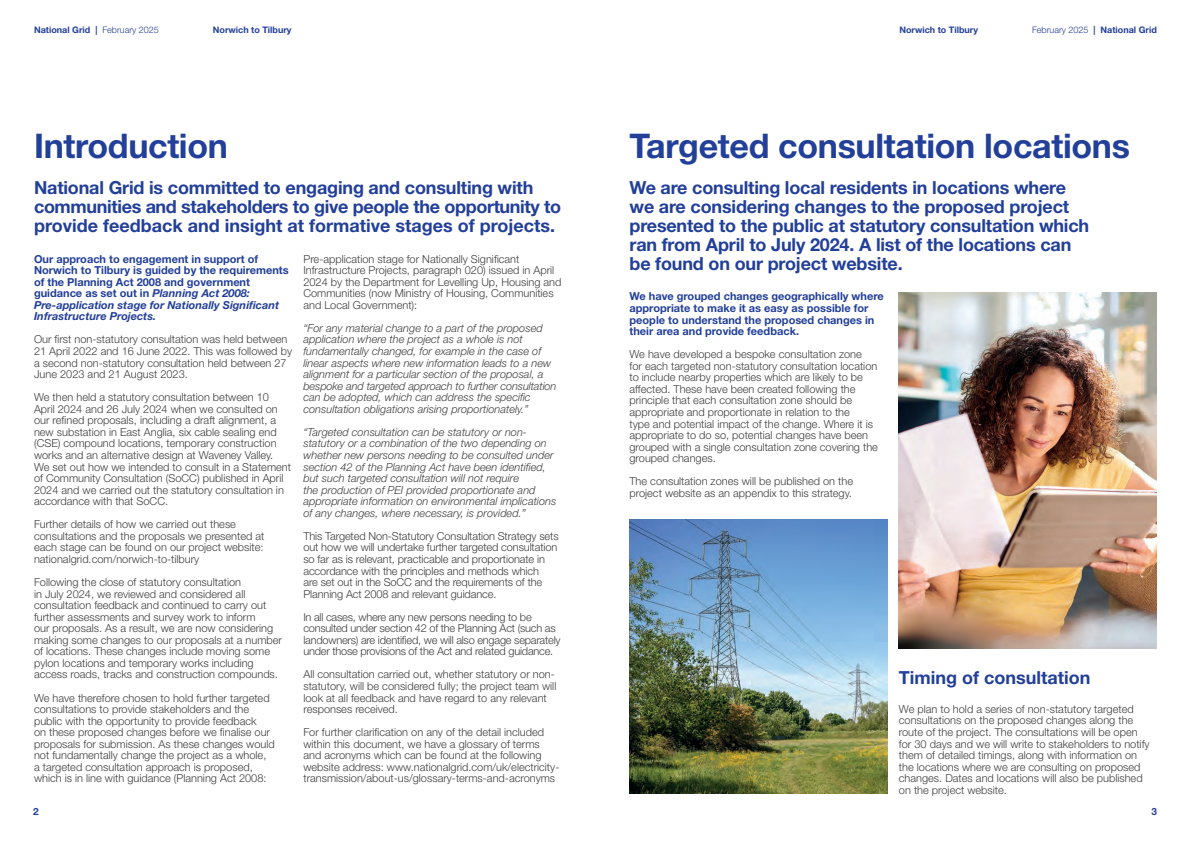
<style>
.page{position:relative;width:1191px;height:842px;background:#fff}
.page>*{position:absolute;margin:0;border:0;box-sizing:border-box;transform-origin:0 0}
.H1_34pt_bold{font:700 34px "Helvetica Neue LT Std";letter-spacing:-.01em;color:#223f99}
.H2_18pt_Long_header{font:700 18px/18.9px "Helvetica Neue LT Std";letter-spacing:-.01em;color:#223f99}
.Body_copy_Light_-_11pt{font:300 11px/11.5px "Helvetica Neue LT Std";color:#3e3e3f}
.Body_copy_Light_-_11pt-2{font:italic 300 11px/11.6px "Helvetica Neue LT Std";color:#3e3e3f}
.Pullout_graphic_text___11pt_bold{font:700 11px/11.6px "Helvetica Neue LT Std";color:#223f99}
.Body_copy_Light_-_11pt-3{font:300 11px/11.5px "Helvetica Neue LT Std";letter-spacing:-.02em;color:#3e3e3f}
.t1{font:700 10px "Helvetica Neue LT Std";color:#223f99}
.t2{font:700 9px "Helvetica Neue LT Std";color:#223f99}
.s1{font-weight:300}
.s2{font-style:italic}
</style>
<div class="page">
<img style="left:899px;top:293px;width:258px;height:356px">
<img style="left:629px;top:519px;width:258px;height:275px">
<p class="t2" style="left:34px;top:25px;width:126px">National Grid | <span class="s1">February 2025</span></p>
<p class="t2" style="left:213px;top:25px;width:80px">Norwich to Tilbury</p>
<p class="H1_34pt_bold" style="left:34px;top:124px;width:195px">Introduction</p>
<p class="H2_18pt_Long_header" style="left:34px;top:178px;width:528px">National Grid is committed to engaging and consulting with communities and stakeholders to give people the opportunity to provide feedback and insight at formative stages of projects.</p>
<p class="Pullout_graphic_text___11pt_bold" style="left:34px;top:253px;width:256px">Our approach to engagement in support of Norwich to Tilbury is guided by the requirements of the Planning Act 2008 and government guidance as set out in <span class="s2">Planning Act 2008:<br>Pre-application stage for Nationally Significant Infrastructure Projects.</span></p>
<p class="Body_copy_Light_-_11pt" style="left:34px;top:334px;width:259px">Our first non-statutory consultation was held between 21 April 2022 and 16 June 2022. This was followed by a second non-statutory consultation held between 27<br>June 2023 and 21 August 2023.</p>
<p class="Body_copy_Light_-_11pt" style="left:34px;top:391px;width:258px">We then held a statutory consultation between 10<br>April 2024 and 26 July 2024 when we consulted on our refined proposals, including a draft alignment, a new substation in East Anglia, six cable sealing end (CSE) compound locations, temporary construction works and an alternative design at Waveney Valley.<br>We set out how we intended to consult in a Statement of Community Consultation (SoCC) published in April 2024 and we carried out the statutory consultation in accordance with that SoCC.</p>
<p class="Body_copy_Light_-_11pt" style="left:34px;top:518px;width:232px">Further details of how we carried out these consultations and the proposals we presented at each stage can be found on our project website: nationalgrid.com/norwich-to-tilbury</p>
<p class="Body_copy_Light_-_11pt" style="left:34px;top:576px;width:249px">Following the close of statutory consultation<br>in July 2024, we reviewed and considered all consultation feedback and continued to carry out further assessments and survey work to inform<br>our proposals. As a result, we are now considering making some changes to our proposals at a number of locations. These changes include moving some pylon locations and temporary works including access roads, tracks and construction compounds.</p>
<p class="Body_copy_Light_-_11pt" style="left:34px;top:692px;width:242px">We have therefore chosen to hold further targeted consultations to provide stakeholders and the public with the opportunity to provide feedback<br>on these proposed changes before we finalise our proposals for submission. As these changes would not fundamentally change the project as a whole, a targeted consultation approach is proposed, which is in line with guidance (Planning Act 2008:</p>
<p class="Body_copy_Light_-_11pt" style="left:303px;top:253px;width:259px">Pre-application stage for Nationally Significant Infrastructure Projects, paragraph 020) issued in April 2024 by the Department for Levelling Up, Housing and Communities (now Ministry of Housing, Communities and Local Government):</p>
<p class="Body_copy_Light_-_11pt-2" style="left:303px;top:322px;width:255px">“For any material change to a part of the proposed application where the project as a whole is not fundamentally changed, for example in the case of linear aspects where new information leads to a new alignment for a particular section of the proposal, a bespoke and targeted approach to further consultation can be adopted, which can address the specific consultation obligations arising proportionately.”</p>
<p class="Body_copy_Light_-_11pt-2" style="left:303px;top:426px;width:254px">“Targeted consultation can be statutory or non&shy;statutory or a combination of the two depending on whether new persons needing to be consulted under section 42 of the Planning Act have been identified, but such targeted consultation will not require<br>the production of PEI provided proportionate and appropriate information on environmental implications of any changes, where necessary, is provided.”</p>
<p class="Body_copy_Light_-_11pt" style="left:303px;top:530px;width:257px">This Targeted Non-Statutory Consultation Strategy sets out how we will undertake further targeted consultation so far as is relevant, practicable and proportionate in accordance with the principles and methods which<br>are set out in the SoCC and the requirements of the Planning Act 2008 and relevant guidance.</p>
<p class="Body_copy_Light_-_11pt-3" style="left:303px;top:611px;width:259px">In all cases, where any new persons needing to be consulted under section 42 of the Planning Act (such as landowners) are identified, we will also engage separately under those provisions of the Act and related guidance.</p>
<p class="Body_copy_Light_-_11pt" style="left:303px;top:669px;width:254px">All consultation carried out, whether statutory or non&shy;statutory, will be considered fully; the project team will look at all feedback and have regard to any relevant responses received.</p>
<p class="Body_copy_Light_-_11pt" style="left:303px;top:726px;width:257px">For further clarification on any of the detail included within this document, we have a glossary of terms and acronyms which can be found at the following website address: www.nationalgrid.com/uk/electricity&shy;transmission/about-us/glossary-terms-and-acronyms</p>
<p class="t2" style="left:899px;top:25px;width:80px">Norwich to Tilbury</p>
<p class="t2" style="left:1032px;top:25px;width:126px"><span class="s1">February 2025</span> | National Grid</p>
<p class="H1_34pt_bold" style="left:629px;top:124px;width:502px">Targeted consultation locations</p>
<p class="H2_18pt_Long_header" style="left:629px;top:178px;width:461px">We are consulting local residents in locations where we are considering changes to the proposed project presented to the public at statutory consultation which ran from April to July 2024. A list of the locations can be found on our project website.</p>
<p class="Pullout_graphic_text___11pt_bold" style="left:629px;top:290px;width:256px">We have grouped changes geographically where appropriate to make it as easy as possible for people to understand the proposed changes in their area and provide feedback.</p>
<p class="Body_copy_Light_-_11pt" style="left:629px;top:348px;width:250px">We have developed a bespoke consultation zone<br>for each targeted non-statutory consultation location to include nearby properties which are likely to be affected. These have been created following the principle that each consultation zone should be appropriate and proportionate in relation to the<br>type and potential impact of the change. Where it is appropriate to do so, potential changes have been grouped with a single consultation zone covering the grouped changes.</p>
<p class="Body_copy_Light_-_11pt" style="left:629px;top:475px;width:225px">The consultation zones will be published on the project website as an appendix to this strategy.</p>
<p class="H2_18pt_Long_header" style="left:899px;top:668px;width:193px">Timing of consultation</p>
<p class="Body_copy_Light_-_11pt" style="left:899px;top:703px;width:252px">We plan to hold a series of non-statutory targeted consultations on the proposed changes along the route of the project. The consultations will be open for 30 days and we will write to stakeholders to notify them of detailed timings, along with information on the locations where we are consulting on proposed changes. Dates and locations will also be published on the project website.</p>
<p class="t1" style="left:33px;top:805px;width:7px">2</p>
<p class="t1" style="left:1151px;top:805px;width:7px">3</p>
</div>
